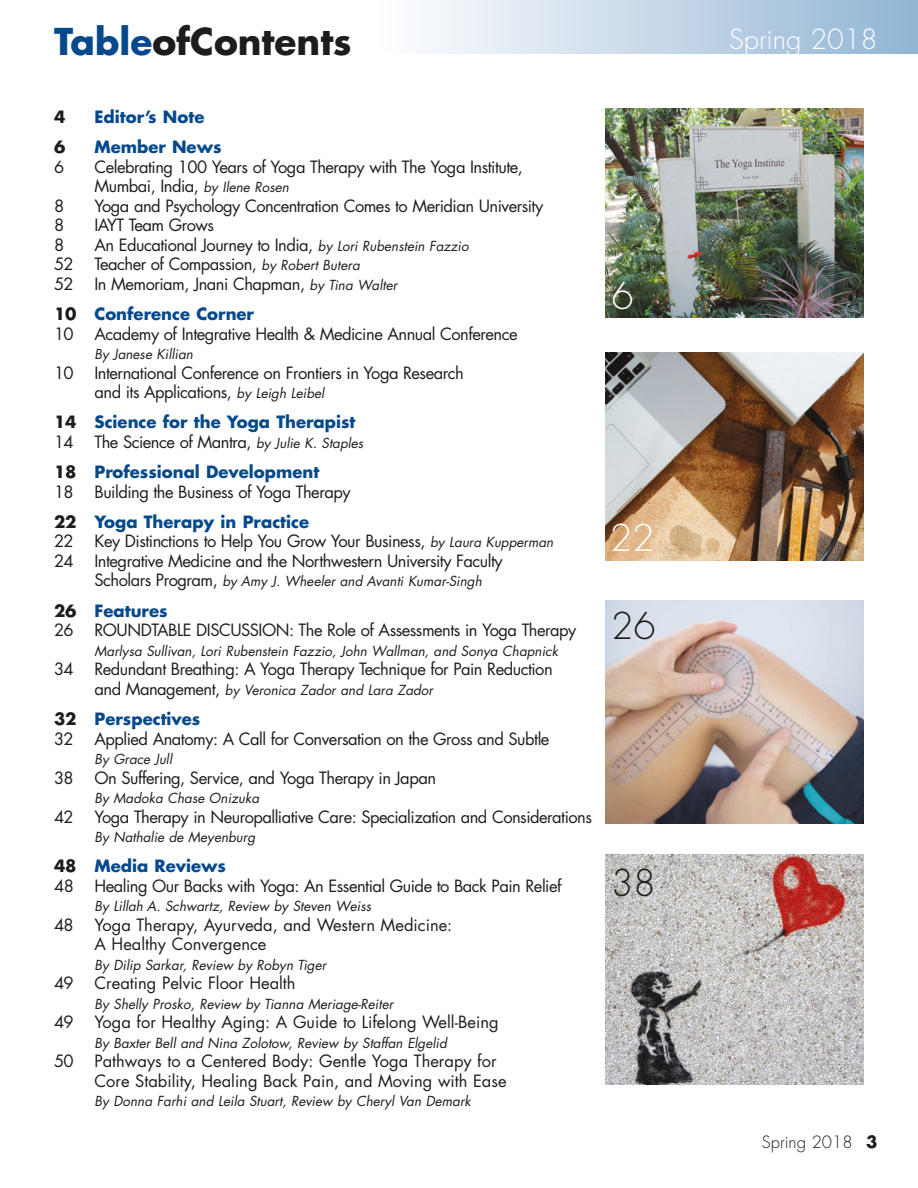
<style>
.page{position:relative;width:918px;height:1188px;background:#fff}
.page>*{position:absolute;margin:0;border:0;box-sizing:border-box;transform-origin:0 0}
.t1{font:700 36px "Futura";color:#1d1d1b}
.t2{font:300 36px "Futura";color:#1d1d1b}
.t3{font:300 36px "Futura";color:#fff}
.t4{font:300 27px "Futura";color:#fff}
.t5{font:16.5px/19.5px "Futura";letter-spacing:-.03em;color:#1d1d1b}
.t6{font:16.5px/19.5px "Futura";color:#1d1d1b}
.t7{font:700 16.5px/19.5px "Futura";color:#05498c}
.t8{font:300 16.5px "Futura";color:#1d1d1b}
.t9{font:700 16.5px "Futura";color:#1d1d1b}
.t10{font:italic 13.5px "Futura";color:#1d1d1b}
.s1{color:#05498c}
.s2{font-style:italic;font-size:13.5px}
.s3{font-weight:700}
.s4{font-weight:700;color:#05498c}
.s5{color:#1d1d1b}
.s6{font-weight:400;color:#1d1d1b}
.s7{font-weight:400;font-style:italic;font-size:13.5px;color:#1d1d1b}
.s8{font-style:normal;font-size:16.5px}
</style>
<div class="page">
<img style="left:606px;top:108px;width:258px;height:209px">
<img style="left:606px;top:353px;width:258px;height:208px">
<img style="left:606px;top:601px;width:258px;height:223px">
<img style="left:606px;top:854px;width:258px;height:231px">
<div style="left:378px;top:0;width:540px;height:54px;background:linear-gradient(to right,#fffeff,#92b5d4)"></div>
<h1 class="t1" style="left:54px;top:25px;width:299px"><span class="s1">Table</span>ofContents</h1>
<h2 class="t4" style="left:729px;top:27px;width:150px">Spring 2018</h2>
<p class="t9" style="left:54px;top:109px;width:13px">4</p>
<p class="t7" style="left:95px;top:108px;width:111px">Editor’s Note</p>
<p class="t9" style="left:54px;top:140px;width:13px">6</p>
<p class="t7" style="left:95px;top:139px;width:129px">Member News</p>
<p class="t5" style="left:54px;top:158px;width:12px">6</p>
<p class="t5" style="left:94px;top:158px;width:430px">Celebrating 100 Years of Yoga Therapy with The Yoga Institute,<br>Mumbai, India, <span class="s2">by Ilene Rosen</span></p>
<p class="t5" style="left:54px;top:197px;width:12px">8</p>
<p class="t5" style="left:94px;top:197px;width:450px">Yoga and Psychology Concentration Comes to Meridian University</p>
<p class="t5" style="left:54px;top:217px;width:12px">8</p>
<p class="t5" style="left:94px;top:217px;width:121px">IAYT Team Grows</p>
<p class="t5" style="left:54px;top:236px;width:12px">8</p>
<p class="t5" style="left:94px;top:236px;width:376px">An Educational Journey to India, <span class="s2">by Lori Rubenstein Fazzio</span></p>
<p class="t5" style="left:54px;top:256px;width:21px">52</p>
<p class="t5" style="left:94px;top:256px;width:267px">Teacher of Compassion, <span class="s2">by Robert Butera</span></p>
<p class="t5" style="left:54px;top:275px;width:21px">52</p>
<p class="t5" style="left:54px;top:270px;width:345px;line-height:30.3px;text-indent:40px">In Memoriam, Jnani Chapman, <span class="s2">by Tina Walter<br></span><span class="s3">10</span> <span class="s4">Conference Corner</span></p>
<p class="t5" style="left:54px;top:325px;width:21px">10</p>
<p class="t5" style="left:94px;top:325px;width:425px">Academy of Integrative Health &amp; Medicine Annual Conference</p>
<p class="t10" style="left:94px;top:348px;width:100px">By Janese Killian</p>
<p class="t5" style="left:54px;top:364px;width:21px">10</p>
<p class="t5" style="left:94px;top:364px;width:371px">International Conference on Frontiers in Yoga Research and its Applications, <span class="s2">by Leigh Leibel</span></p>
<p class="t7" style="left:54px;top:414px;width:303px"><span class="s5">14</span> Science for the Yoga Therapist<br><span class="s6">14</span></p>
<p class="t7" style="left:54px;top:428px;width:311px;line-height:30.3px;text-indent:40px"><span class="s6">The Science of Mantra,</span> <span class="s7">by Julie K. Staples<br></span><span class="s5">18</span> Professional Development</p>
<p class="t5" style="left:54px;top:483px;width:21px">18</p>
<p class="t5" style="left:54px;top:478px;width:298px;line-height:30.3px;text-indent:40px">Building the Business of Yoga Therapy<br><span class="s3">22</span> <span class="s4">Yoga Therapy in Practice</span></p>
<p class="t5" style="left:54px;top:533px;width:21px">22</p>
<p class="t5" style="left:94px;top:533px;width:460px">Key Distinctions to Help You Grow Your Business, <span class="s2">by Laura Kupperman</span></p>
<p class="t5" style="left:54px;top:553px;width:21px">24</p>
<p class="t5" style="left:94px;top:553px;width:410px">Integrative Medicine and the Northwestern University Faculty</p>
<p class="t10" style="left:95px;top:575px;width:389px"><span class="s8">Scholars Program,</span> by Amy J. Wheeler and Avanti Kumar-Singh</p>
<p class="t7" style="left:54px;top:602px;width:115px"><span class="s5">26</span> Features<br><span class="s6">26</span></p>
<p class="t5" style="left:94px;top:622px;width:483px">ROUNDTABLE DISCUSSION: The Role of Assessments in Yoga Therapy</p>
<p class="t10" style="left:94px;top:645px;width:465px">Marlysa Sullivan, Lori Rubenstein Fazzio, John Wallman, and Sonya Chapnick</p>
<p class="t5" style="left:54px;top:661px;width:21px">34</p>
<p class="t5" style="left:94px;top:661px;width:460px">Redundant Breathing: A Yoga Therapy Technique for Pain Reduction</p>
<p class="t10" style="left:95px;top:684px;width:340px"><span class="s8">and Management,</span> by Veronica Zador and Lara Zador</p>
<p class="t7" style="left:54px;top:711px;width:148px"><span class="s5">32</span> Perspectives<br><span class="s6">32</span></p>
<p class="t5" style="left:94px;top:730px;width:457px">Applied Anatomy: A Call for Conversation on the Gross and Subtle</p>
<p class="t10" style="left:94px;top:753px;width:79px">By Grace Jull</p>
<p class="t5" style="left:54px;top:769px;width:21px">38</p>
<p class="t5" style="left:94px;top:769px;width:343px">On Suffering, Service, and Yoga Therapy in Japan</p>
<p class="t10" style="left:94px;top:792px;width:166px">By Madoka Chase Onizuka</p>
<p class="t5" style="left:54px;top:808px;width:21px">42</p>
<p class="t5" style="left:94px;top:808px;width:499px">Yoga Therapy in Neuropalliative Care: Specialization and Considerations</p>
<p class="t10" style="left:94px;top:831px;width:162px">By Nathalie de Meyenburg</p>
<p class="t7" style="left:54px;top:858px;width:173px"><span class="s5">48</span> Media Reviews<br><span class="s6">48</span></p>
<p class="t5" style="left:95px;top:877px;width:469px">Healing Our Backs with Yoga: An Essential Guide to Back Pain Relief</p>
<p class="t10" style="left:94px;top:900px;width:278px">By Lillah A. Schwartz, Review by Steven Weiss</p>
<p class="t5" style="left:54px;top:916px;width:21px">48</p>
<p class="t6" style="left:94px;top:916px;width:359px">Yoga Therapy, Ayurveda, and Western Medicine:<br>A Healthy Convergence</p>
<p class="t10" style="left:94px;top:959px;width:233px">By Dilip Sarkar, Review by Robyn Tiger</p>
<p class="t5" style="left:54px;top:975px;width:21px">49</p>
<p class="t6" style="left:94px;top:975px;width:203px">Creating Pelvic Floor Health</p>
<p class="t10" style="left:94px;top:998px;width:300px">By Shelly Prosko, Review by Tianna Meriage-Reiter</p>
<p class="t5" style="left:54px;top:1014px;width:21px">49</p>
<p class="t6" style="left:94px;top:1014px;width:406px">Yoga for Healthy Aging: A Guide to Lifelong Well-Being</p>
<p class="t10" style="left:94px;top:1037px;width:354px">By Baxter Bell and Nina Zolotow, Review by Staffan Elgelid</p>
<p class="t5" style="left:54px;top:1053px;width:21px">50</p>
<p class="t6" style="left:94px;top:1053px;width:414px">Pathways to a Centered Body: Gentle Yoga Therapy for<br>Core Stability, Healing Back Pain, and Moving with Ease</p>
<p class="t10" style="left:94px;top:1095px;width:378px">By Donna Farhi and Leila Stuart, Review by Cheryl Van Demark</p>
<h1 class="t3" style="left:612px;top:280px;width:24px">6</h1>
<h1 class="t3" style="left:610px;top:522px;width:46px">22</h1>
<h1 class="t2" style="left:611px;top:609px;width:46px">26</h1>
<h1 class="t2" style="left:611px;top:867px;width:46px">38</h1>
<p class="t8" style="left:762px;top:1134px;width:117px">Spring 2018 <span class="s3">3</span></p>
</div>
